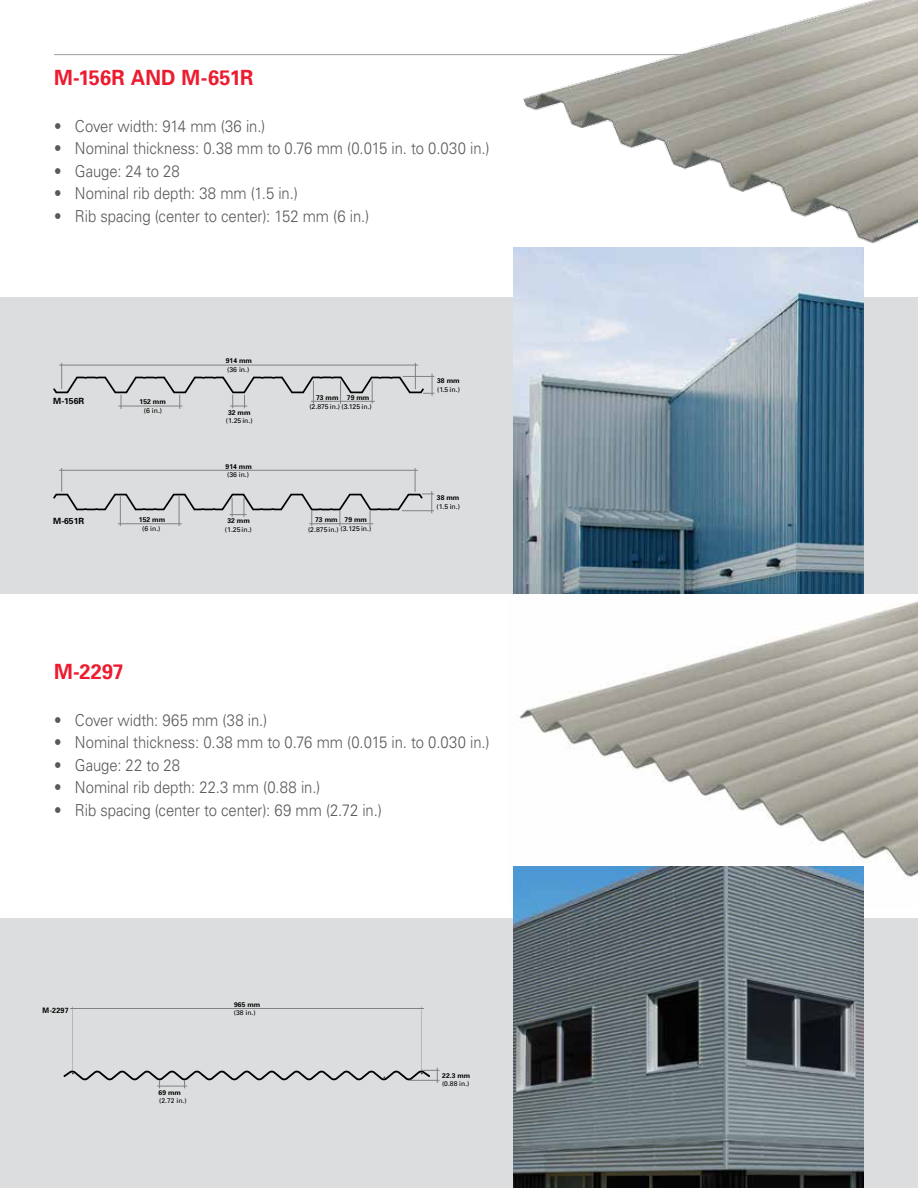
<style>
.page{position:relative;width:918px;height:1188px;background:#fff}
.page>*{position:absolute;margin:0;border:0;box-sizing:border-box;transform-origin:0 0}
.t1{font:700 21px "Univers";letter-spacing:.005em;color:#ed1b2f;scale:.95 1}
.t2{font:300 16.5px "Univers";letter-spacing:-.005em;color:#58595b;scale:.9 1}
.t3{font:700 8.55px "Univers";color:#000}
.t4{font:700 7.5px "Univers";color:#000;scale:.95 1}
.t5{font:6.9px "Univers";color:#000}
.t6{font:700 6.9px "Univers";color:#000}
.t7{font:6.75px "Univers";color:#000}
.t8{font:700 6.75px "Univers";color:#000}
</style>
<div class="page">
<img style="left:514px;top:601px;width:404px;height:278px">
<div style="left:0;top:297px;width:513px;height:297px;background:#dcddde"></div>
<div style="left:864px;top:297px;width:54px;height:297px;background:#dcddde"></div>
<div style="left:0;top:918px;width:513px;height:270px;background:#dcddde"></div>
<div style="left:864px;top:918px;width:54px;height:270px;background:#dcddde"></div>
<svg style="left:53px;top:363px;width:381px;height:46px"></svg>
<hr style="left:403px;top:376px;width:31px;height:1px;background:#808285">
<svg style="left:53px;top:468px;width:381px;height:58px"></svg>
<img style="left:513px;top:866px;width:351px;height:322px">
<hr style="left:70px;top:1008px;width:354px;height:1px;background:#808285">
<hr style="left:72px;top:1006px;width:1px;height:65px;background:#808285">
<hr style="left:421px;top:1006px;width:1px;height:64px;background:#808285">
<svg style="left:63px;top:1068px;width:377px;height:20px"></svg>
<hr style="left:409px;top:1080px;width:31px;height:1px;background:#808285">
<img style="left:513px;top:284px;width:351px;height:310px">
<hr style="left:54px;top:54px;width:810px;height:1px;background:#a7a9ac">
<img style="left:498px;top:0;width:420px;height:284px">
<p class="t1" style="left:54px;top:64px;width:211px">M-156R AND M-651R</p>
<p class="t2" style="left:54px;top:116px;width:236px">• Cover width: 914 mm (36 in.)</p>
<p class="t2" style="left:54px;top:138px;width:485px">• Nominal thickness: 0.38 mm to 0.76 mm (0.015 in. to 0.030 in.)</p>
<p class="t2" style="left:54px;top:161px;width:141px">• Gauge: 24 to 28</p>
<p class="t2" style="left:54px;top:183px;width:272px">• Nominal rib depth: 38 mm (1.5 in.)</p>
<p class="t2" style="left:54px;top:206px;width:352px">• Rib spacing (center to center): 152 mm (6 in.)</p>
<p class="t6" style="left:226px;top:356px;width:28px">914 mm</p>
<p class="t5" style="left:227px;top:365px;width:24px">(36 in.)</p>
<p class="t3" style="left:53px;top:396px;width:32px">M-156R</p>
<p class="t6" style="left:140px;top:397px;width:28px">152 mm</p>
<p class="t5" style="left:144px;top:406px;width:20px">(6 in.)</p>
<p class="t6" style="left:228px;top:408px;width:24px">32 mm</p>
<p class="t5" style="left:226px;top:417px;width:28px">(1.25 in.)</p>
<p class="t3" style="left:53px;top:516px;width:32px">M-651R</p>
<p class="t6" style="left:139px;top:515px;width:28px">152 mm</p>
<p class="t5" style="left:142px;top:524px;width:20px">(6 in.)</p>
<p class="t6" style="left:226px;top:462px;width:28px">914 mm</p>
<p class="t5" style="left:227px;top:470px;width:24px">(36 in.)</p>
<p class="t6" style="left:227px;top:517px;width:24px">32 mm</p>
<p class="t5" style="left:225px;top:525px;width:28px">(1.25 in.)</p>
<p class="t6" style="left:347px;top:393px;width:24px">79 mm</p>
<p class="t6" style="left:316px;top:393px;width:24px">73 mm</p>
<p class="t5" style="left:309px;top:402px;width:64px">(2.875 in.) (3.125 in.)</p>
<p class="t6" style="left:345px;top:515px;width:24px">79 mm</p>
<p class="t6" style="left:315px;top:515px;width:24px">73 mm</p>
<p class="t5" style="left:308px;top:525px;width:65px">(2.875 in.) (3.125 in.)</p>
<p class="t6" style="left:437px;top:376px;width:24px">38 mm</p>
<p class="t5" style="left:437px;top:385px;width:24px">(1.5 in.)</p>
<p class="t6" style="left:437px;top:494px;width:24px">38 mm</p>
<p class="t5" style="left:436px;top:502px;width:25px">(1.5 in.)</p>
<p class="t1" style="left:54px;top:658px;width:75px">M-2297</p>
<p class="t2" style="left:54px;top:710px;width:238px">• Cover width: 965 mm (38 in.)</p>
<p class="t2" style="left:54px;top:732px;width:485px">• Nominal thickness: 0.38 mm to 0.76 mm (0.015 in. to 0.030 in.)</p>
<p class="t2" style="left:54px;top:755px;width:142px">• Gauge: 22 to 28</p>
<p class="t2" style="left:54px;top:777px;width:297px">• Nominal rib depth: 22.3 mm (0.88 in.)</p>
<p class="t2" style="left:54px;top:800px;width:366px">• Rib spacing (center to center): 69 mm (2.72 in.)</p>
<p class="t4" style="left:43px;top:1006px;width:29px">M-2297</p>
<p class="t8" style="left:159px;top:1088px;width:24px">69 mm</p>
<p class="t7" style="left:159px;top:1097px;width:29px">(2.72 in.)</p>
<p class="t8" style="left:234px;top:1000px;width:27px">965 mm</p>
<p class="t7" style="left:234px;top:1009px;width:23px">(38 in.)</p>
<p class="t8" style="left:442px;top:1071px;width:29px">22.3 mm</p>
<p class="t7" style="left:442px;top:1079px;width:29px">(0.88 in.)</p>
</div>
